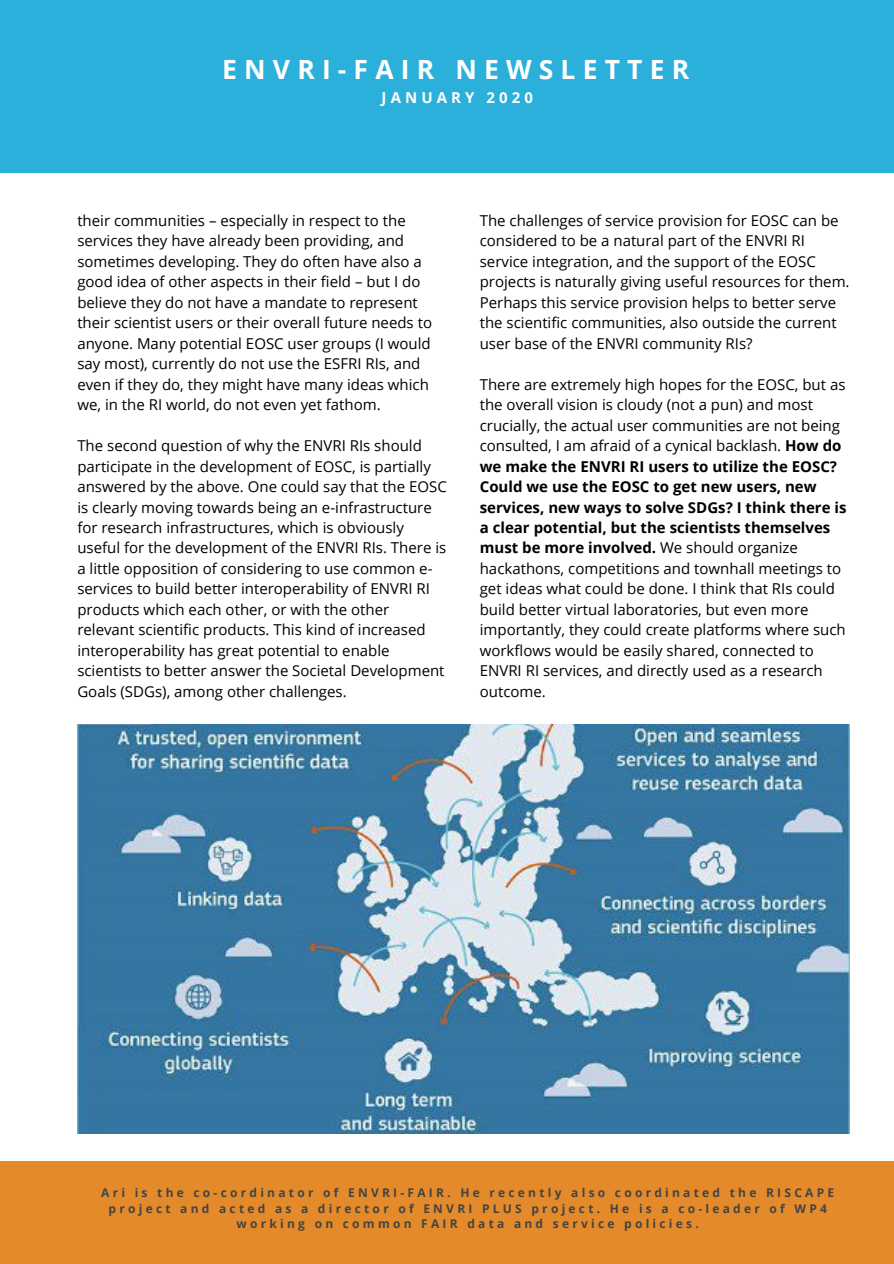
<style>
.page{position:relative;width:894px;height:1264px;background:#fff}
.page>*{position:absolute;margin:0;border:0;box-sizing:border-box;transform-origin:0 0}
.t1{font:700 26.55px "Open Sans";letter-spacing:.27em;color:#fff}
.t2{font:15px/20.4px "Open Sans";color:#000}
.t3{font:700 15px "Open Sans";letter-spacing:.27em;color:#fff}
.t4{font:700 12px/15.8px "Open Sans";letter-spacing:.27em;color:#444440;text-align:center}
.s1{font-weight:700}
</style>
<div class="page">
<div style="left:0;top:0;width:893px;height:172px;background:#2bb0db"></div>
<img style="left:77px;top:725px;width:772px;height:408px">
<div style="left:0;top:1161px;width:893px;height:102px;background:#e58a2b"></div>
<h1 class="t1" style="left:222px;top:51px;width:468px">ENVRI-FAIR NEWSLETTER</h1>
<p class="t3" style="left:381px;top:87px;width:153px">JANUARY 2020</p>
<p class="t2" style="left:77px;top:210px;width:356px">their communities – especially in respect to the services they have already been providing, and sometimes developing. They do often have also a good idea of other aspects in their field – but I do believe they do not have a mandate to represent their scientist users or their overall future needs to anyone. Many potential EOSC user groups (I would say most), currently do not use the ESFRI RIs, and even if they do, they might have many ideas which we, in the RI world, do not even yet fathom.</p>
<p class="t2" style="left:77px;top:435px;width:371px">The second question of why the ENVRI RIs should participate in the development of EOSC, is partially answered by the above. One could say that the EOSC is clearly moving towards being an e-infrastructure for research infrastructures, which is obviously useful for the development of the ENVRI RIs. There is a little opposition of considering to use common e&shy;services to build better interoperability of ENVRI RI products which each other, or with the other relevant scientific products. This kind of increased interoperability has great potential to enable scientists to better answer the Societal Development Goals (SDGs), among other challenges.</p>
<p class="t2" style="left:479px;top:210px;width:371px">The challenges of service provision for EOSC can be considered to be a natural part of the ENVRI RI service integration, and the support of the EOSC projects is naturally giving useful resources for them.<br>Perhaps this service provision helps to better serve the scientific communities, also outside the current user base of the ENVRI community RIs?</p>
<p class="t2" style="left:479px;top:373px;width:368px">There are extremely high hopes for the EOSC, but as the overall vision is cloudy (not a pun) and most crucially, the actual user communities are not being consulted, I am afraid of a cynical backlash. <span class="s1">How do we make the ENVRI RI users to utilize the EOSC?<br>Could we use the EOSC to get new users, new services, new ways to solve SDGs? I think there is a clear potential, but the scientists themselves must be more involved.</span> We should organize hackathons, competitions and townhall meetings to get ideas what could be done. I think that RIs could build better virtual laboratories, but even more importantly, they could create platforms where such workflows would be easily shared, connected to ENVRI RI services, and directly used as a research outcome.</p>
<p class="t4" style="left:101px;top:1184px;width:734px">Ari is the co-cordinator of ENVRI-FAIR. He recently also coordinated the RISCAPE project and acted as a director of ENVRI PLUS project. He is a co-leader of WP4 working on common FAIR data and service policies.</p>
</div>
